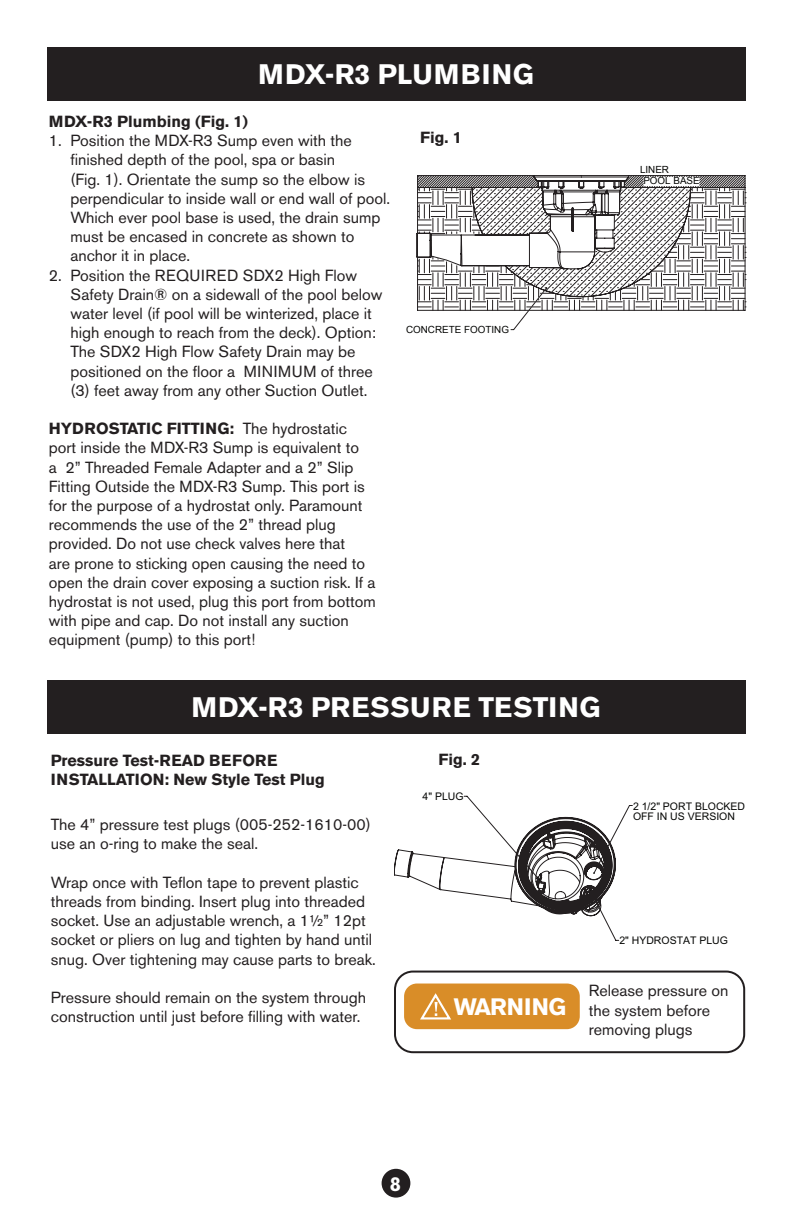
<style>
.page{position:relative;width:792px;height:1224px;background:#fff}
.page>*{position:absolute;margin:0;border:0;box-sizing:border-box;transform-origin:0 0}
.t1{font:700 28px "Akzidenz Grotesk BE";letter-spacing:.02em;color:#fff}
.t2{font:700 23.6px "Akzidenz Grotesk BE";letter-spacing:-.01em;color:#fff}
.t3{font:700 20px "Akzidenz Grotesk BE";color:#fff}
.t4{font:16px/19.2px "Akzidenz Grotesk BE";color:#231f20}
.t5{font:700 16px/19.2px "Akzidenz Grotesk BE";color:#231f20}
.t6{font:10.4px/10.4px "Arial";color:#040503}
.t7{font:9.8px/11px "Arial";color:#040503}
.s1{font-weight:700}
</style>
<div class="page">
<div style="left:382px;top:1169px;width:28px;height:29px;background:#231f20;border-radius:50%"></div>
<div style="left:47px;top:47px;width:698px;height:54px;background:#231f20"></div>
<div style="left:47px;top:680px;width:698px;height:54px;background:#231f20"></div>
<svg style="left:417px;top:175px;width:328px;height:136px"></svg>
<svg style="left:394px;top:796px;width:239px;height:145px"></svg>
<div style="left:404px;top:984px;width:176px;height:45px;background:#d98d28;border-radius:13px"></div>
<svg style="left:420px;top:993px;width:31px;height:27px"></svg>
<div style="left:394px;top:971px;width:351px;height:82px;border:2px solid #231f20;border-radius:18px"></div>
<h1 class="t1" style="left:258px;top:58px;width:277px">MDX-R3 PLUMBING</h1>
<p class="t5" style="left:49px;top:112px;width:201px">MDX-R3 Plumbing (Fig. 1)</p>
<p class="t4" style="left:70px;top:131px;width:321px;text-indent:-22px">1. Position the MDX-R3 Sump even with the finished depth of the pool, spa or basin<br>(Fig. 1). Orientate the sump so the elbow is perpendicular to inside wall or end wall of pool.<br>Which ever pool base is used, the drain sump must be encased in concrete as shown to anchor it in place.</p>
<p class="t4" style="left:70px;top:265px;width:314px;text-indent:-22px">2. Position the REQUIRED SDX2 High Flow Safety Drain® on a sidewall of the pool below water level (if pool will be winterized, place it high enough to reach from the deck). Option:<br>The SDX2 High Flow Safety Drain may be positioned on the floor a MINIMUM of three (3) feet away from any other Suction Outlet.</p>
<p class="t4" style="left:49px;top:419px;width:329px"><span class="s1">HYDROSTATIC FITTING:</span> The hydrostatic port inside the MDX-R3 Sump is equivalent to<br>a 2” Threaded Female Adapter and a 2” Slip Fitting Outside the MDX-R3 Sump. This port is for the purpose of a hydrostat only. Paramount recommends the use of the 2” thread plug provided. Do not use check valves here that<br>are prone to sticking open causing the need to open the drain cover exposing a suction risk. If a hydrostat is not used, plug this port from bottom with pipe and cap. Do not install any suction equipment (pump) to this port!</p>
<p class="t5" style="left:420px;top:128px;width:43px">Fig. 1</p>
<p class="t7" style="left:406px;top:324px;width:104px">CONCRETE FOOTING</p>
<h1 class="t1" style="left:191px;top:691px;width:411px">MDX-R3 PRESSURE TESTING</h1>
<p class="t7" style="left:643px;top:165px;width:58px;text-indent:-3px">LINER<br>POOL BASE</p>
<p class="t5" style="left:51px;top:751px;width:276px">Pressure Test-READ BEFORE<br>INSTALLATION: New Style Test Plug</p>
<p class="t4" style="left:51px;top:815px;width:322px">The 4” pressure test plugs (005-252-1610-00) use an o-ring to make the seal.</p>
<p class="t4" style="left:51px;top:873px;width:327px">Wrap once with Teflon tape to prevent plastic threads from binding. Insert plug into threaded socket. Use an adjustable wrench, a 1½” 12pt socket or pliers on lug and tighten by hand until snug. Over tightening may cause parts to break.</p>
<p class="t4" style="left:51px;top:988px;width:317px">Pressure should remain on the system through construction until just before filling with water.</p>
<p class="t5" style="left:439px;top:750px;width:43px">Fig. 2</p>
<p class="t6" style="left:423px;top:791px;width:43px">4" PLUG</p>
<p class="t6" style="left:633px;top:801px;width:114px">2 1/2" PORT BLOCKED<br>OFF IN US VERSION</p>
<h2 class="t2" style="left:454px;top:993px;width:114px">WARNING</h2>
<p class="t6" style="left:619px;top:936px;width:110px">2" HYDROSTAT PLUG</p>
<p class="t4" style="left:589px;top:981px;width:141px">Release pressure on the system before removing plugs</p>
<p class="t3" style="left:390px;top:1172px;width:13px">8</p>
</div>
